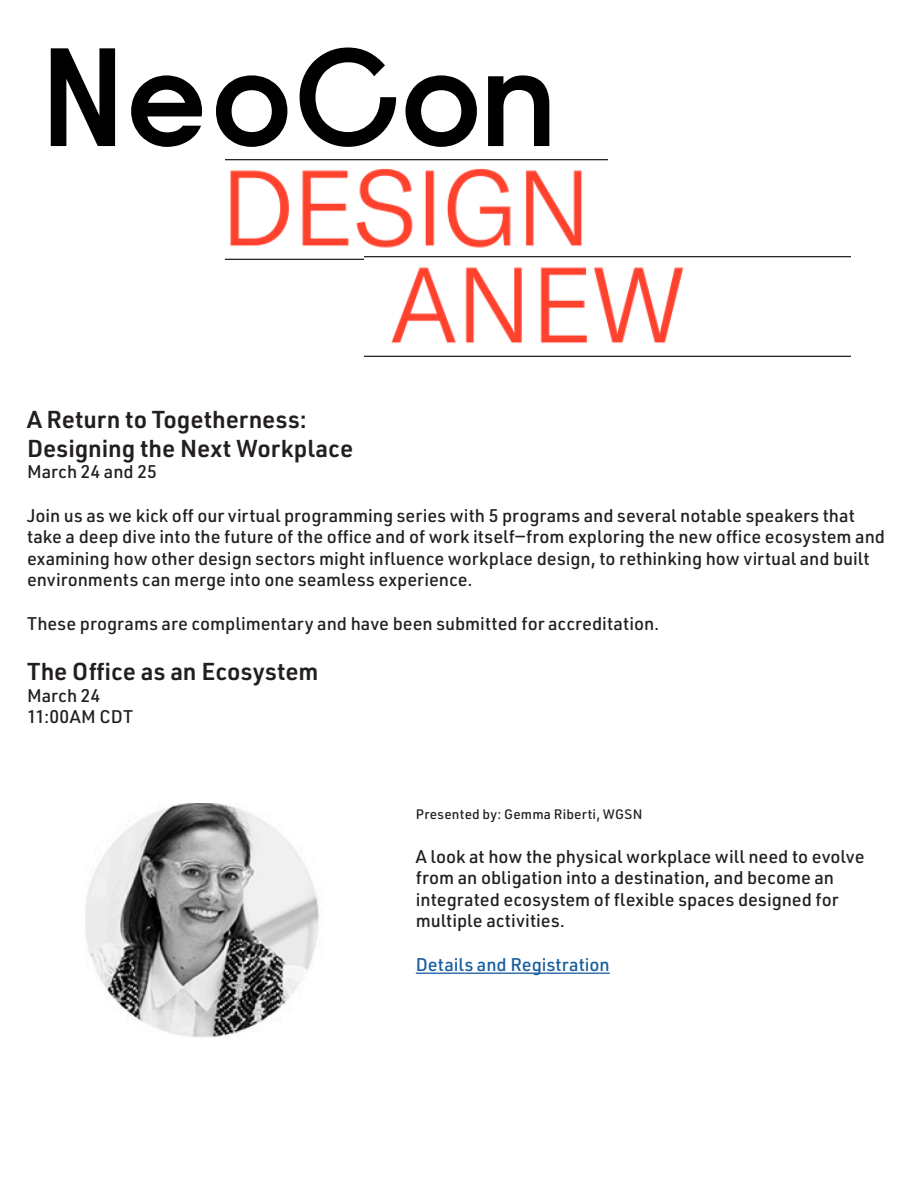
<style>
.page{position:relative;width:918px;height:1188px;background:#fff}
.page>*{position:absolute;margin:0;border:0;box-sizing:border-box;transform-origin:0 0}
.body{font:600 24px "URWDIN";letter-spacing:.005em;color:#231f20}
.body-2{font:500 18px/21.6px "URWDIN";color:#231f20}
.body-3{font:500 18px "URWDIN";letter-spacing:.005em;color:#175d9e}
.body-4{font:500 13.5px "URWDIN";letter-spacing:.02em;color:#231f20}
</style>
<div class="page">
<hr style="left:416px;top:973px;width:194px;height:1px;background:#175d9e">
<img style="left:85px;top:803px;width:234px;height:235px">
<svg style="left:51px;top:48px;width:498px;height:99px"></svg>
<img style="left:225px;top:159px;width:383px;height:101px">
<img style="left:364px;top:256px;width:486px;height:101px">
<p class="body" style="left:27px;top:403px;width:281px">A Return to Togetherness:</p>
<p class="body" style="left:27px;top:432px;width:328px">Designing the Next Workplace</p>
<p class="body-2" style="left:27px;top:461px;width:131px">March 24 and 25</p>
<p class="body-2" style="left:27px;top:504px;width:860px">Join us as we kick off our virtual programming series with 5 programs and several notable speakers that take a deep dive into the future of the office and of work itself—from exploring the new office ecosystem and examining how other design sectors might influence workplace design, to rethinking how virtual and built environments can merge into one seamless experience.</p>
<p class="body-2" style="left:27px;top:612px;width:634px">These programs are complimentary and have been submitted for accreditation.</p>
<p class="body" style="left:27px;top:655px;width:293px">The Office as an Ecosystem</p>
<p class="body-2" style="left:27px;top:684px;width:75px">March 24</p>
<p class="body-2" style="left:27px;top:705px;width:108px">11:00AM CDT</p>
<p class="body-4" style="left:416px;top:806px;width:228px">Presented by: Gemma Riberti, WGSN</p>
<p class="body-2" style="left:416px;top:845px;width:450px">A look at how the physical workplace will need to evolve from an obligation into a destination, and become an integrated ecosystem of flexible spaces designed for multiple activities.</p>
<p class="body-3" style="left:416px;top:952px;width:196px">Details and Registration</p>
</div>
